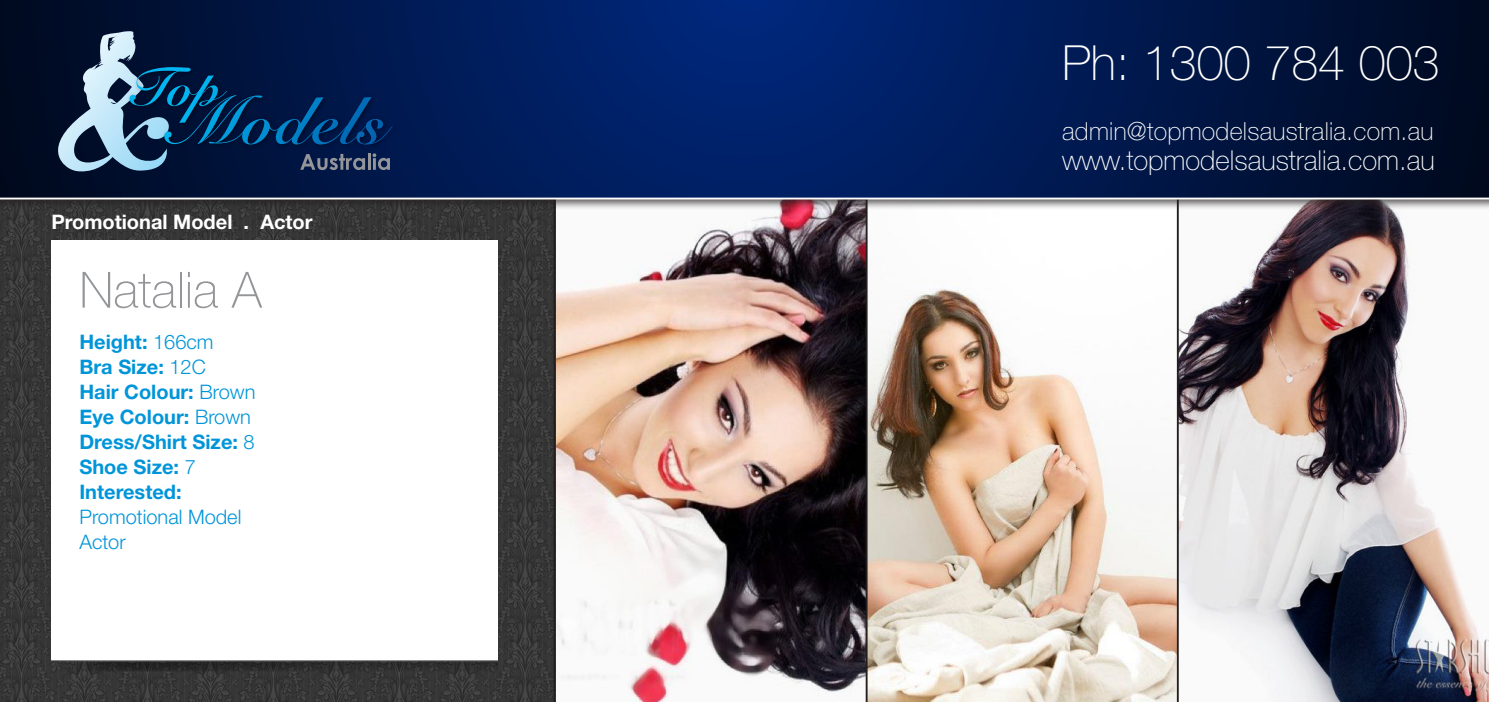
<style>
.page{position:relative;width:1489px;height:702px;background:#fff}
.page>*{position:absolute;margin:0;border:0;box-sizing:border-box;transform-origin:0 0}
.t1{font:100 50px "Helvetica Neue LT Std";color:#939598}
.t2{font:100 48.5px "Helvetica Neue LT Std";color:#fff}
.t3{font:100 27.5px "Helvetica Neue LT Std";color:#fff}
.t4{font:100 25px "Helvetica Neue LT Std";letter-spacing:.01em;color:#fff}
.t5{font:700 20px "Helvetica Neue LT Std";color:#0095d9}
.t6{font:700 20px "Helvetica Neue LT Std";color:#fff}
.t7{font:300 20px "Helvetica Neue LT Std";color:#0095d9}
.s1{font-weight:300}
</style>
<div class="page">
<img style="left:0;top:210px;width:1488px;height:492px">
<div style="left:51px;top:241px;width:447px;height:84px;background:#fff"></div>
<img style="left:51px;top:325px;width:447px;height:348px">
<hr style="left:1176px;top:198px;width:2px;height:504px;background:#231f20">
<div style="left:0;top:0;width:1488px;height:210px;background:#231f20;opacity:.75"></div>
<svg style="left:0;top:0;width:1488px;height:197px;background:#00194f"></svg>
<img style="left:392px;top:90px;width:8px;height:62px">
<svg style="left:43px;top:31px;width:349px;height:141px;background:#19375d"></svg>
<hr style="left:865px;top:198px;width:2px;height:504px;background:#231f20">
<hr style="left:553px;top:198px;width:2px;height:504px;background:#231f20">
<hr style="left:0;top:197px;width:1488px;height:2px;background:#fff">
<p class="t6" style="left:51px;top:210px;width:263px">Promotional Model . Actor</p>
<p class="t1" style="left:79px;top:261px;width:184px">Natalia A</p>
<p class="t5" style="left:79px;top:329px;width:136px">Height: <span class="s1">166cm</span></p>
<p class="t5" style="left:79px;top:354px;width:128px">Bra Size: <span class="s1">12C</span></p>
<p class="t5" style="left:79px;top:379px;width:177px">Hair Colour: <span class="s1">Brown</span></p>
<p class="t5" style="left:79px;top:404px;width:173px">Eye Colour: <span class="s1">Brown</span></p>
<p class="t5" style="left:79px;top:429px;width:177px">Dress/Shirt Size: <span class="s1">8</span></p>
<p class="t5" style="left:79px;top:454px;width:118px">Shoe Size: <span class="s1">7</span></p>
<p class="t5" style="left:79px;top:479px;width:104px">Interested:</p>
<p class="t7" style="left:79px;top:504px;width:163px">Promotional Model</p>
<p class="t7" style="left:79px;top:529px;width:48px">Actor</p>
<p class="t2" style="left:1062px;top:35px;width:379px">Ph: 1300 784 003</p>
<p class="t4" style="left:1062px;top:117px;width:373px">admin@topmodelsaustralia.com.au</p>
<p class="t3" style="left:1062px;top:145px;width:374px">www.topmodelsaustralia.com.au</p>
</div>
